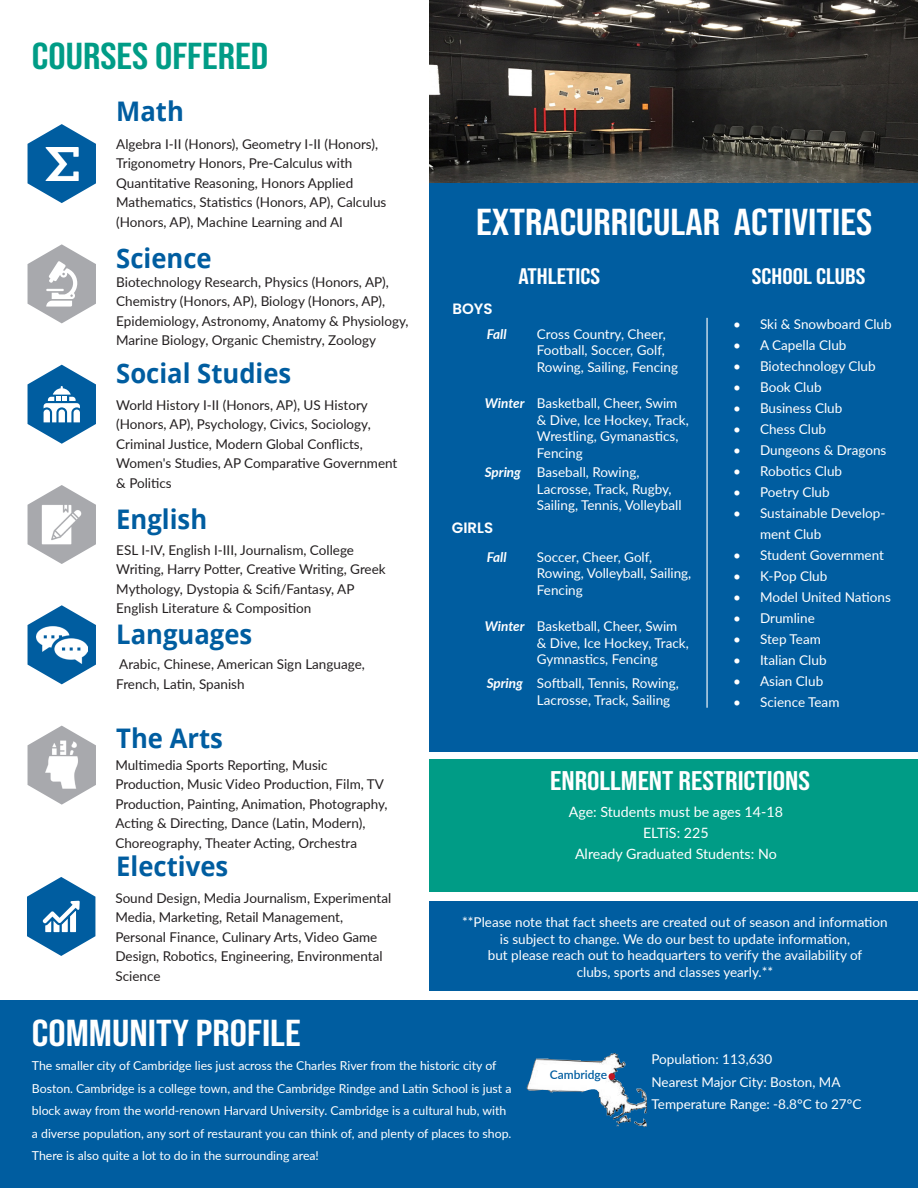
<style>
.page{position:relative;width:918px;height:1188px;background:#fff}
.page>*{position:absolute;margin:0;border:0;box-sizing:border-box;transform-origin:0 0}
.t1{font:37.5px "Bebas Neue";color:#fff;scale:1.15 1}
.t2{font:37.5px "Bebas Neue";color:#009c86;scale:1.15 1}
.t3{font:700 27px "Open Sans";color:#005da0;scale:.95 1}
.t4{font:27px "Bebas Neue";color:#fff;scale:1.15 1}
.t5{font:22.5px "Bebas Neue";color:#fff;scale:1.15 1}
.t6{font:600 15px "Poppins";color:#fff}
.t7{font:14.25px "Lato";color:#fff}
.t8{font:13.5px/19.5px "Lato";color:#231f20}
.t9{font:13.5px/16.5px "Lato";color:#fff}
.t10{font:italic 700 13.5px "Lato";color:#fff}
.t11{font:12.3px/22.5px "Lato";color:#fff}
.t12{font:600 12px "Lato";color:#005da0}
</style>
<div class="page">
<div style="left:429px;top:181px;width:489px;height:571px;background:#005da0"></div>
<svg style="left:28px;top:124px;width:68px;height:79px"></svg>
<svg style="left:28px;top:365px;width:68px;height:79px"></svg>
<svg style="left:28px;top:605px;width:68px;height:79px"></svg>
<svg style="left:28px;top:726px;width:68px;height:79px"></svg>
<svg style="left:28px;top:485px;width:68px;height:79px"></svg>
<div style="left:429px;top:760px;width:489px;height:132px;background:#009c86"></div>
<div style="left:429px;top:901px;width:489px;height:90px;background:#005da0"></div>
<hr style="left:706px;top:318px;width:2px;height:390px;background:#fff">
<div style="left:0;top:1001px;width:918px;height:187px;background:#005da0"></div>
<svg style="left:28px;top:244px;width:68px;height:79px"></svg>
<img style="left:45px;top:148px;width:33px;height:33px">
<img style="left:40px;top:503px;width:44px;height:44px">
<img style="left:36px;top:619px;width:51px;height:51px">
<img style="left:35px;top:737px;width:54px;height:54px">
<svg style="left:27px;top:877px;width:68px;height:79px"></svg>
<img style="left:526px;top:1053px;width:121px;height:74px">
<img style="left:429px;top:0;width:489px;height:182px">
<div style="left:609px;top:1073px;width:6px;height:7px;background:#c01522;border-radius:50%"></div>
<p class="t2" style="left:32px;top:35px;width:207px">COURSES OFFERED</p>
<p class="t3" style="left:116px;top:93px;width:73px">Math</p>
<p class="t8" style="left:116px;top:133px;width:272px">Algebra I-II (Honors), Geometry I-II (Honors), Trigonometry Honors, Pre-Calculus with Quantitative Reasoning, Honors Applied Mathematics, Statistics (Honors, AP), Calculus (Honors, AP), Machine Learning and AI</p>
<p class="t3" style="left:116px;top:239px;width:102px">Science</p>
<p class="t8" style="left:116px;top:272px;width:294px">Biotechnology Research, Physics (Honors, AP), Chemistry (Honors, AP), Biology (Honors, AP), Epidemiology, Astronomy, Anatomy &amp; Physiology, Marine Biology, Organic Chemistry, Zoology</p>
<p class="t3" style="left:116px;top:354px;width:186px">Social Studies</p>
<p class="t8" style="left:116px;top:395px;width:283px">World History I-II (Honors, AP), US History (Honors, AP), Psychology, Civics, Sociology, Criminal Justice, Modern Global Conflicts, Women's Studies, AP Comparative Government &amp; Politics</p>
<p class="t3" style="left:116px;top:500px;width:97px">English</p>
<p class="t8" style="left:116px;top:539px;width:271px">ESL I-IV, English I-III, Journalism, College Writing, Harry Potter, Creative Writing, Greek Mythology, Dystopia &amp; Scifi/Fantasy, AP English Literature &amp; Composition</p>
<p class="t3" style="left:116px;top:615px;width:145px">Languages</p>
<p class="t8" style="left:116px;top:654px;width:250px">Arabic, Chinese, American Sign Language,<br>French, Latin, Spanish</p>
<p class="t3" style="left:116px;top:719px;width:114px">The Arts</p>
<p class="t8" style="left:115px;top:755px;width:274px">Multimedia Sports Reporting, Music Production, Music Video Production, Film, TV Production, Painting, Animation, Photography, Acting &amp; Directing, Dance (Latin, Modern), Choreography, Theater Acting, Orchestra</p>
<p class="t3" style="left:116px;top:847px;width:119px">Electives</p>
<p class="t8" style="left:115px;top:888px;width:277px">Sound Design, Media Journalism, Experimental Media, Marketing, Retail Management, Personal Finance, Culinary Arts, Video Game Design, Robotics, Engineering, Environmental Science</p>
<p class="t1" style="left:476px;top:200px;width:346px">EXTRACURRICULAR ACTIVITIES</p>
<p class="t5" style="left:518px;top:263px;width:73px">ATHLETICS</p>
<p class="t5" style="left:752px;top:263px;width:100px">SCHOOL CLUBS</p>
<p class="t9" style="left:733px;top:315px;width:160px">• Ski &amp; Snowboard Club</p>
<p class="t9" style="left:733px;top:336px;width:115px">• A Capella Club</p>
<p class="t9" style="left:733px;top:357px;width:144px">• Biotechnology Club</p>
<p class="t9" style="left:733px;top:378px;width:90px">• Book Club</p>
<p class="t9" style="left:733px;top:399px;width:111px">• Business Club</p>
<p class="t9" style="left:733px;top:420px;width:95px">• Chess Club</p>
<p class="t9" style="left:733px;top:441px;width:155px">• Dungeons &amp; Dragons</p>
<p class="t9" style="left:733px;top:462px;width:111px">• Robotics Club</p>
<p class="t9" style="left:733px;top:483px;width:98px">• Poetry Club</p>
<p class="t9" style="left:760px;top:502px;width:127px;line-height:21px;text-indent:-27px">• Sustainable Develop&shy;ment Club</p>
<p class="t9" style="left:733px;top:546px;width:152px">• Student Government</p>
<p class="t9" style="left:733px;top:567px;width:96px">• K-Pop Club</p>
<p class="t9" style="left:733px;top:588px;width:159px">• Model United Nations</p>
<p class="t9" style="left:733px;top:609px;width:83px">• Drumline</p>
<p class="t9" style="left:733px;top:630px;width:89px">• Step Team</p>
<p class="t9" style="left:733px;top:651px;width:95px">• Italian Club</p>
<p class="t9" style="left:733px;top:672px;width:92px">• Asian Club</p>
<p class="t9" style="left:733px;top:693px;width:108px">• Science Team</p>
<p class="t6" style="left:452px;top:300px;width:42px">BOYS</p>
<p class="t10" style="left:487px;top:324px;width:21px">Fall</p>
<p class="t9" style="left:537px;top:325px;width:143px">Cross Country, Cheer,<br>Football, Soccer, Golf,<br>Rowing, Sailing, Fencing</p>
<p class="t9" style="left:537px;top:394px;width:153px">Basketball, Cheer, Swim &amp; Dive, Ice Hockey, Track,<br>Wrestling, Gymanastics,<br>Fencing</p>
<p class="t9" style="left:537px;top:464px;width:146px">Baseball, Rowing,<br>Lacrosse, Track, Rugby,<br>Sailing, Tennis, Volleyball</p>
<p class="t10" style="left:485px;top:393px;width:41px">Winter</p>
<p class="t10" style="left:485px;top:463px;width:38px">Spring</p>
<p class="t6" style="left:452px;top:519px;width:43px">GIRLS</p>
<p class="t10" style="left:487px;top:547px;width:21px">Fall</p>
<p class="t9" style="left:537px;top:548px;width:156px">Soccer, Cheer, Golf,<br>Rowing, Volleyball, Sailing,<br>Fencing</p>
<p class="t9" style="left:537px;top:618px;width:153px">Basketball, Cheer, Swim &amp; Dive, Ice Hockey, Track,<br>Gymnastics, Fencing</p>
<p class="t9" style="left:537px;top:675px;width:143px">Softball, Tennis, Rowing,<br>Lacrosse, Track, Sailing</p>
<p class="t10" style="left:485px;top:617px;width:41px">Winter</p>
<p class="t10" style="left:487px;top:674px;width:38px">Spring</p>
<p class="t4" style="left:550px;top:766px;width:227px">ENROLLMENT RESTRICTIONS</p>
<p class="t7" style="left:569px;top:801px;width:216px">Age: Students must be ages 14-18</p>
<p class="t7" style="left:643px;top:822px;width:67px">ELTiS: 225</p>
<p class="t7" style="left:575px;top:843px;width:203px">Already Graduated Students: No</p>
<p class="t9" style="left:462px;top:914px;width:427px;text-align:center">**Please note that fact sheets are created out of season and information is subject to change. We do our best to update information,<br>but please reach out to headquarters to verify the availability of<br>clubs, sports and classes yearly.**</p>
<p class="t1" style="left:32px;top:1012px;width:235px">COMMUNITY PROFILE</p>
<p class="t11" style="left:32px;top:1054px;width:481px">The smaller city of Cambridge lies just across the Charles River from the historic city of Boston. Cambridge is a college town, and the Cambridge Rindge and Latin School is just a block away from the world-renown Harvard University. Cambridge is a cultural hub, with a diverse population, any sort of restaurant you can think of, and plenty of places to shop.<br>There is also quite a lot to do in the surrounding area!</p>
<p class="t12" style="left:550px;top:1066px;width:59px">Cambridge</p>
<p class="t9" style="left:652px;top:1051px;width:122px">Population: 113,630</p>
<p class="t9" style="left:652px;top:1073px;width:191px">Nearest Major City: Boston, MA</p>
<p class="t9" style="left:652px;top:1096px;width:211px">Temperature Range: -8.8°C to 27°C</p>
</div>
